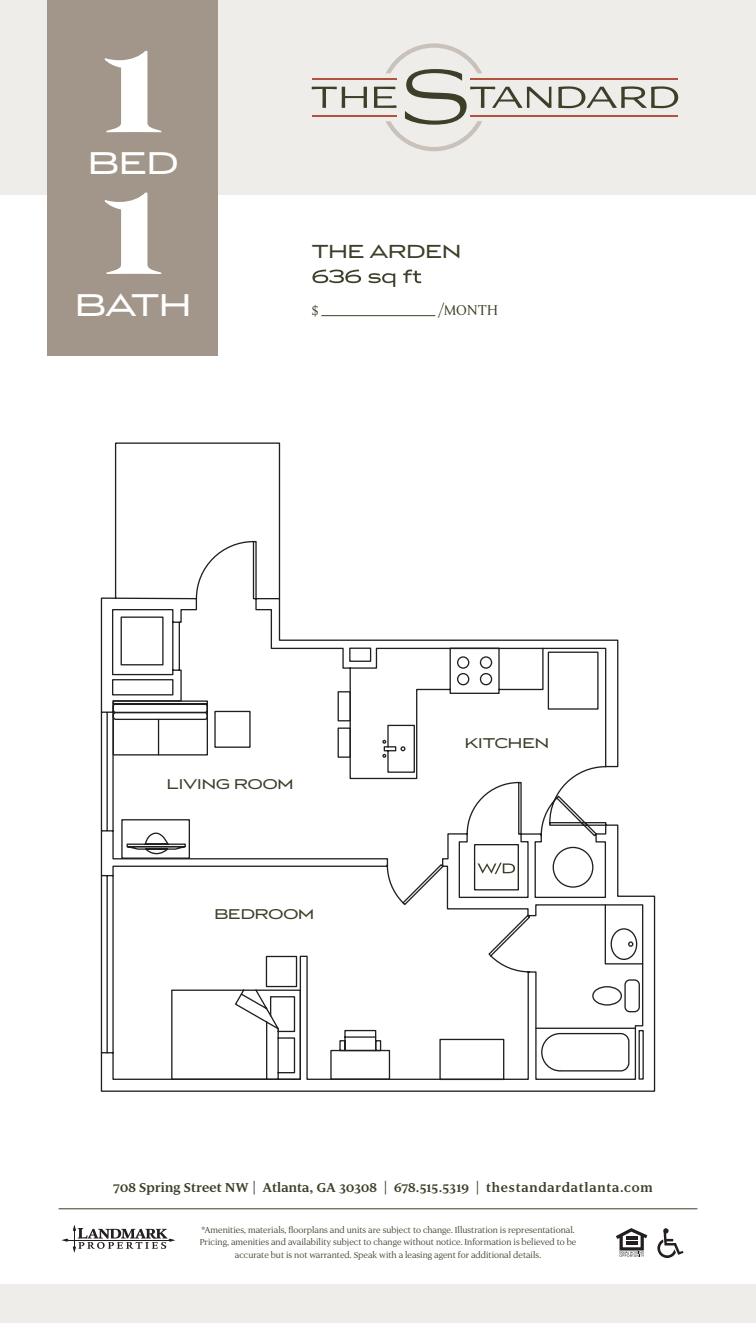
<style>
.page{position:relative;width:756px;height:1323px;background:#fff}
.page>*{position:absolute;margin:0;border:0;box-sizing:border-box;transform-origin:0 0}
.t1{font:128.45px "Luxury Diamond";color:#fff}
.t2{font:35px "Luxury Gold";color:#fff}
.t3{font:21px "Luxury Gold";color:#3e3e29}
.t4{font:17.5px "Luxury Text";letter-spacing:.01em;color:#3e3e29}
.t5{font:700 15.75px "Luxury Text";letter-spacing:.01em;color:#3e3e29}
.t6{font:15.75px "Luxury Gold";color:#3e3e29}
.t7{font:10.5px/12.6px "Luxury Text";color:#3e3e29;text-align:center}
</style>
<div class="page">
<div style="left:0;top:0;width:756px;height:195px;background:#efedea"></div>
<svg style="left:558px;top:86px;width:120px;height:22px"></svg>
<svg style="left:312px;top:87px;width:55px;height:21px"></svg>
<hr style="left:470px;top:78px;width:208px;height:2px;background:#b45240">
<hr style="left:470px;top:115px;width:208px;height:2px;background:#b45240">
<hr style="left:312px;top:78px;width:84px;height:2px;background:#b45240">
<hr style="left:312px;top:115px;width:84px;height:2px;background:#b45240">
<svg style="left:374px;top:43px;width:178px;height:108px"></svg>
<div style="left:0;top:1285px;width:756px;height:38px;background:#efedea"></div>
<hr style="left:59px;top:1209px;width:638px;height:1px;background:#3e3e29">
<svg style="left:61px;top:1225px;width:114px;height:28px"></svg>
<svg style="left:616px;top:1228px;width:31px;height:29px"></svg>
<svg style="left:657px;top:1228px;width:26px;height:30px"></svg>
<div style="left:47px;top:0;width:171px;height:355px;background:#a19689"></div>
<svg style="left:101px;top:442px;width:554px;height:650px"></svg>
<svg style="left:112px;top:700px;width:4px;height:56px"></svg>
<svg style="left:116px;top:616px;width:528px;height:465px"></svg>
<svg style="left:478px;top:863px;width:37px;height:11px"></svg>
<svg style="left:312px;top:270px;width:109px;height:17px"></svg>
<hr style="left:321px;top:315px;width:114px;height:1px;background:#3e3e29">
<h1 class="t1" style="left:101px;top:25px;width:66px">1</h1>
<h2 class="t2" style="left:88px;top:144px;width:92px">BED</h2>
<h1 class="t1" style="left:101px;top:167px;width:66px">1</h1>
<h2 class="t2" style="left:75px;top:286px;width:118px">BATH</h2>
<h3 class="t3" style="left:312px;top:240px;width:151px">THE ARDEN</h3>
<h3 class="t4" style="left:312px;top:299px;width:8px">$</h3>
<h3 class="t4" style="left:438px;top:299px;width:61px">/MONTH</h3>
<h3 class="t6" style="left:167px;top:775px;width:128px">LIVING ROOM</h3>
<h3 class="t6" style="left:465px;top:734px;width:86px">KITCHEN</h3>
<h3 class="t6" style="left:214px;top:905px;width:101px">BEDROOM</h3>
<h3 class="t5" style="left:113px;top:1178px;width:541px">708 Spring Street NW | Atlanta, GA 30308 | 678.515.5319 | thestandardatlanta.com</h3>
<p class="t7" style="left:200px;top:1223px;width:378px">*Amenities, materials, floorplans and units are subject to change. Illustration is representational.<br>Pricing, amenities and availability subject to change without notice. Information is believed to be accurate but is not warranted. Speak with a leasing agent for additional details.</p>
</div>
